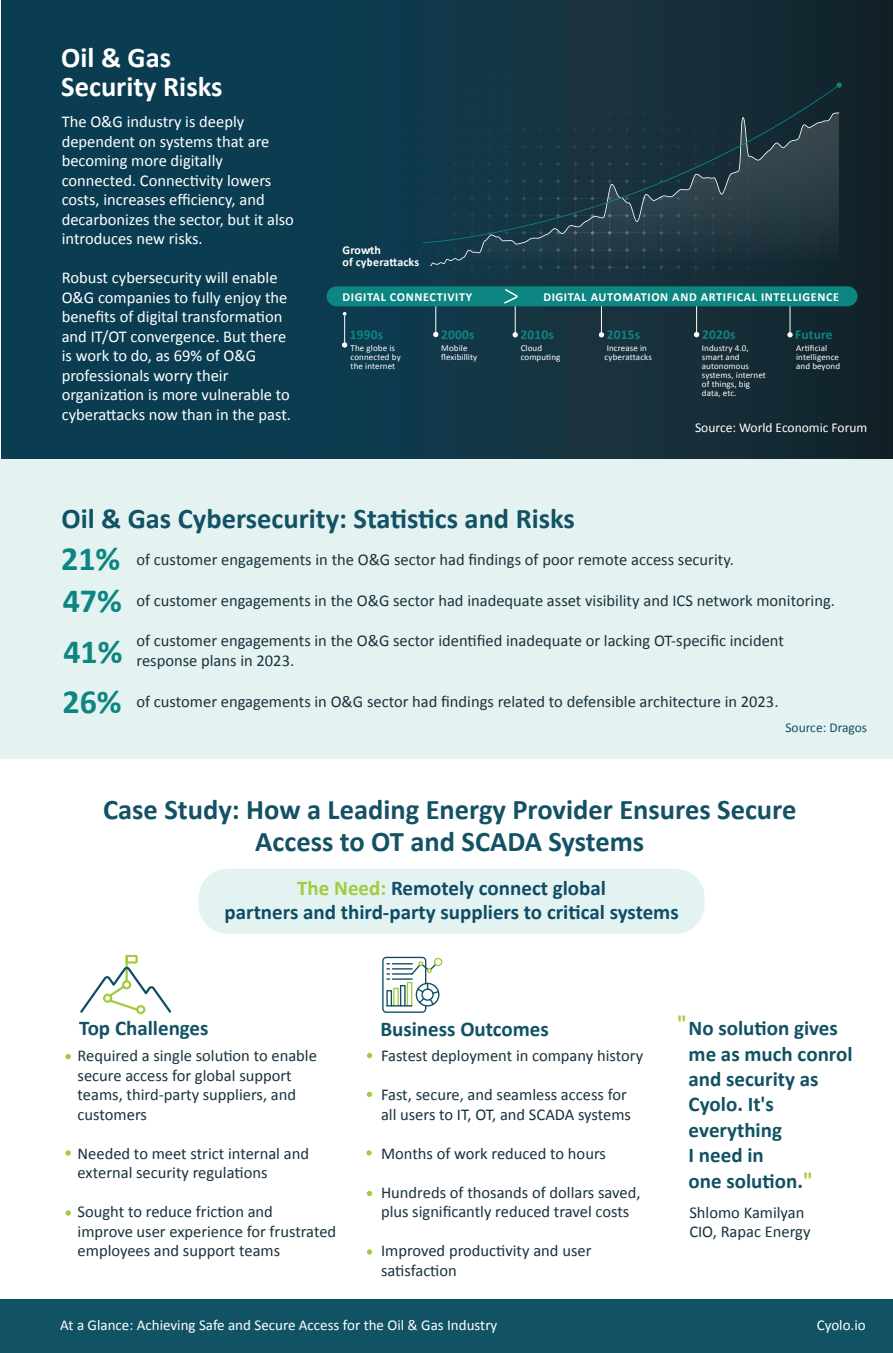
<style>
.page{position:relative;width:893px;height:1353px;background:#fff}
.page>*{position:absolute;margin:0;border:0;box-sizing:border-box;transform-origin:0 0}
.t1{font:700 34.05px/42.3px "Calibri";color:#0d8581}
.t2{font:700 33.9px/49.7px "Calibri";color:#0d8581}
.t3{font:700 28.5px/31.5px "Calibri";color:#135164;text-align:center}
.t4{font:700 28.5px/28.5px "Calibri";color:#fff}
.t5{font:700 22.5px "Calibri";color:#a2cb3e}
.t6{font:700 21px/25.5px "Calibri";color:#105263}
.t7{font:700 21px/24px "Calibri";color:#0f4c66;text-align:center}
.t8{font:16.5px/19.5px "Calibri";color:#19323d}
.t9{font:16.5px/19.5px "Calibri";color:#fff}
.t10{font:15px "Calibri";color:#fff}
.t11{font:700 13.5px "Calibri";letter-spacing:.01em;color:#0d8581}
.t12{font:13.5px "Calibri";color:#fff}
.t13{font:13.5px "Calibri";color:#135164}
.t14{font:700 12.3px "Calibri";letter-spacing:.05em;color:#fff}
.t15{font:700 12px/12px "Calibri";letter-spacing:.01em;color:#fff}
.t16{font:9px/9px "Calibri";letter-spacing:.01em;color:#fff}
.s1{color:#231f20}
.s2{color:#a2cb3e}
.s3{font-size:22.5px;color:#a2cb3e}
</style>
<div class="page">
<div style="left:199px;top:869px;width:506px;height:65px;background:#e3f3f1;border-radius:29px"></div>
<div style="left:0;top:459px;width:893px;height:299px;background:#e4f3f2"></div>
<div style="left:1px;top:0;width:7px;height:459px;background:#0b3d52"></div>
<div style="left:8px;top:0;width:28px;height:459px;background:#0b3d52"></div>
<div style="left:36px;top:0;width:28px;height:459px;background:#0b3d52"></div>
<div style="left:64px;top:0;width:28px;height:459px;background:#0b3d52"></div>
<div style="left:92px;top:0;width:28px;height:459px;background:#0b3d52"></div>
<div style="left:120px;top:0;width:28px;height:459px;background:#0b3d52"></div>
<div style="left:148px;top:0;width:28px;height:459px;background:#0b3d52"></div>
<div style="left:176px;top:0;width:28px;height:459px;background:#0b3d52"></div>
<div style="left:204px;top:0;width:28px;height:459px;background:#0b3d52"></div>
<div style="left:232px;top:0;width:28px;height:459px;background:#0c3c50"></div>
<div style="left:260px;top:0;width:28px;height:459px;background:#0c3c50"></div>
<div style="left:288px;top:0;width:28px;height:459px;background:#0b3b51"></div>
<div style="left:316px;top:0;width:29px;height:459px;background:#0c3b50"></div>
<div style="left:345px;top:0;width:28px;height:459px;background:#0d3c4f"></div>
<div style="left:373px;top:0;width:28px;height:459px;background:#0d3a4e"></div>
<div style="left:401px;top:0;width:28px;height:459px;background:#0e394d"></div>
<div style="left:429px;top:0;width:28px;height:459px;background:#11384b"></div>
<div style="left:457px;top:0;width:28px;height:459px;background:#143748"></div>
<div style="left:485px;top:0;width:28px;height:459px;background:#153646"></div>
<div style="left:513px;top:0;width:28px;height:459px;background:#163543"></div>
<div style="left:541px;top:0;width:28px;height:459px;background:#163340"></div>
<div style="left:569px;top:0;width:28px;height:459px;background:#19323d"></div>
<div style="left:597px;top:0;width:12px;height:459px;background:#19323d"></div>
<div style="left:609px;top:0;width:12px;height:459px;background:#19323d"></div>
<div style="left:621px;top:0;width:11px;height:459px;background:#19323d"></div>
<div style="left:632px;top:0;width:12px;height:459px;background:#18313c"></div>
<div style="left:644px;top:0;width:12px;height:459px;background:#17313c"></div>
<div style="left:656px;top:0;width:12px;height:459px;background:#17303b"></div>
<div style="left:668px;top:0;width:11px;height:459px;background:#162f39"></div>
<div style="left:679px;top:0;width:12px;height:459px;background:#162e3a"></div>
<div style="left:691px;top:0;width:12px;height:459px;background:#182e38"></div>
<div style="left:703px;top:0;width:12px;height:459px;background:#172d38"></div>
<div style="left:715px;top:0;width:11px;height:459px;background:#172c36"></div>
<div style="left:726px;top:0;width:12px;height:459px;background:#172c36"></div>
<div style="left:738px;top:0;width:12px;height:459px;background:#152b36"></div>
<div style="left:750px;top:0;width:12px;height:459px;background:#162a35"></div>
<div style="left:762px;top:0;width:11px;height:459px;background:#142933"></div>
<div style="left:773px;top:0;width:12px;height:459px;background:#122a33"></div>
<div style="left:785px;top:0;width:12px;height:459px;background:#132932"></div>
<div style="left:797px;top:0;width:12px;height:459px;background:#122830"></div>
<div style="left:809px;top:0;width:11px;height:459px;background:#13262f"></div>
<div style="left:820px;top:0;width:12px;height:459px;background:#11252e"></div>
<div style="left:832px;top:0;width:12px;height:459px;background:#12242c"></div>
<div style="left:844px;top:0;width:11px;height:459px;background:#12232a"></div>
<div style="left:855px;top:0;width:12px;height:459px;background:#122229"></div>
<div style="left:867px;top:0;width:12px;height:459px;background:#122128"></div>
<div style="left:879px;top:0;width:12px;height:459px;background:#102025"></div>
<hr style="left:891px;top:0;width:2px;height:459px;background:#0f1e24">
<hr style="left:515px;top:305px;width:1px;height:30px;background:#fff">
<hr style="left:436px;top:305px;width:1px;height:30px;background:#fff">
<hr style="left:696px;top:305px;width:1px;height:30px;background:#fff">
<div style="left:327px;top:286px;width:530px;height:20px;background:#0d8581;border-radius:10px"></div>
<svg style="left:504px;top:289px;width:13px;height:15px"></svg>
<svg style="left:430px;top:243px;width:353px;height:23px"></svg>
<svg style="left:423px;top:85px;width:416px;height:158px"></svg>
<svg style="left:837px;top:83px;width:5px;height:5px"></svg>
<div style="left:0;top:1299px;width:893px;height:54px;background:#115364"></div>
<svg style="left:80px;top:955px;width:91px;height:59px"></svg>
<svg style="left:367px;top:1053px;width:5px;height:5px"></svg>
<svg style="left:66px;top:1054px;width:5px;height:5px"></svg>
<svg style="left:66px;top:1150px;width:5px;height:5px"></svg>
<svg style="left:66px;top:1210px;width:5px;height:5px"></svg>
<svg style="left:367px;top:1092px;width:5px;height:5px"></svg>
<svg style="left:367px;top:1191px;width:5px;height:5px"></svg>
<svg style="left:367px;top:1249px;width:5px;height:5px"></svg>
<svg style="left:342px;top:312px;width:5px;height:36px"></svg>
<svg style="left:433px;top:331px;width:5px;height:6px"></svg>
<svg style="left:512px;top:332px;width:6px;height:6px"></svg>
<svg style="left:598px;top:306px;width:6px;height:32px"></svg>
<svg style="left:694px;top:332px;width:5px;height:6px"></svg>
<svg style="left:787px;top:306px;width:6px;height:31px"></svg>
<svg style="left:382px;top:957px;width:60px;height:56px"></svg>
<svg style="left:366px;top:1150px;width:6px;height:6px"></svg>
<h3 class="t4" style="left:61px;top:43px;width:163px">Oil &amp; Gas<br>Security Risks</h3>
<p class="t9" style="left:62px;top:111px;width:234px">The O&amp;G industry is deeply dependent on systems that are becoming more digitally connected. Connectivity lowers costs, increases efficiency, and decarbonizes the sector, but it also introduces new risks.</p>
<p class="t9" style="left:62px;top:267px;width:231px">Robust cybersecurity will enable<br>O&amp;G companies to fully enjoy the benefits of digital transformation and IT/OT convergence. But there is work to do, as 69% of O&amp;G professionals worry their organization is more vulnerable to cyberattacks now than in the past.</p>
<p class="t15" style="left:342px;top:243px;width:78px">Growth<br>of cyberattacks</p>
<p class="t14" style="left:343px;top:288px;width:131px">DIGITAL CONNECTIVITY</p>
<p class="t14" style="left:543px;top:288px;width:297px">DIGITAL AUTOMATION AND ARTIFICAL INTELLIGENCE</p>
<p class="t11" style="left:607px;top:325px;width:35px">2015s</p>
<p class="t16" style="left:605px;top:343px;width:49px">Increase in cyberattacks</p>
<p class="t11" style="left:350px;top:325px;width:35px">1990s</p>
<p class="t11" style="left:521px;top:325px;width:35px">2010s</p>
<p class="t11" style="left:795px;top:325px;width:39px">Future</p>
<p class="t16" style="left:702px;top:343px;width:66px">Industry 4.0, smart and autonomous systems, internet of things, big data, etc.<span class="s1">.</span></p>
<p class="t11" style="left:441px;top:325px;width:35px">2000s</p>
<p class="t11" style="left:702px;top:325px;width:35px">2020s</p>
<p class="t16" style="left:441px;top:343px;width:38px">Mobile flexibillity</p>
<p class="t16" style="left:521px;top:343px;width:41px">Cloud computing</p>
<p class="t16" style="left:351px;top:343px;width:52px">The globe is connected by the internet</p>
<p class="t16" style="left:796px;top:343px;width:45px">Artificial intelligence and beyond</p>
<p class="t12" style="left:695px;top:418px;width:174px">Source: World Economic Forum</p>
<h3 class="t3" style="left:61px;top:501px;width:515px">Oil &amp; Gas Cybersecurity: Statistics and Risks</h3>
<h1 class="t1" style="left:61px;top:536px;width:62px">21%<br>47%</h1>
<h2 class="t2" style="left:62px;top:626px;width:62px">41%<br>26%</h2>
<p class="t8" style="left:137px;top:549px;width:599px">of customer engagements in the O&amp;G sector had findings of poor remote access security.</p>
<p class="t8" style="left:137px;top:590px;width:700px">of customer engagements in the O&amp;G sector had inadequate asset visibility and ICS network monitoring.</p>
<p class="t8" style="left:137px;top:630px;width:649px;line-height:20.2px">of customer engagements in the O&amp;G sector identified inadequate or lacking OT-specific incident response plans in 2023.</p>
<p class="t8" style="left:137px;top:691px;width:643px">of customer engagements in O&amp;G sector had findings related to defensible architecture in 2023.</p>
<p class="t13" style="left:785px;top:718px;width:83px">Source: Dragos</p>
<h3 class="t3" style="left:103px;top:793px;width:695px">Case Study: How a Leading Energy Provider Ensures Secure<br>Access to OT and SCADA Systems</h3>
<p class="t7" style="left:225px;top:875px;width:456px"><span class="s2">The Need:</span> Remotely connect global<br>partners and third-party suppliers to critical systems</p>
<p class="t6" style="left:79px;top:1015px;width:131px">Top Challenges</p>
<p class="t8" style="left:78px;top:1045px;width:241px">Required a single solution to enable secure access for global support teams, third-party suppliers, and customers</p>
<p class="t8" style="left:78px;top:1143px;width:233px">Needed to meet strict internal and external security regulations</p>
<p class="t8" style="left:78px;top:1201px;width:260px">Sought to reduce friction and<br>improve user experience for frustrated employees and support teams</p>
<p class="t6" style="left:380px;top:1015px;width:170px">Business Outcomes</p>
<p class="t8" style="left:381px;top:1045px;width:264px">Fastest deployment in company history</p>
<p class="t8" style="left:381px;top:1084px;width:252px">Fast, secure, and seamless access for all users to IT, OT, and SCADA systems</p>
<p class="t8" style="left:381px;top:1143px;width:226px">Months of work reduced to hours</p>
<p class="t8" style="left:381px;top:1182px;width:261px">Hundreds of thosands of dollars saved, plus significantly reduced travel costs</p>
<p class="t8" style="left:381px;top:1240px;width:212px">Improved productivity and user satisfaction</p>
<h3 class="t5" style="left:677px;top:1007px;width:11px">"</h3>
<p class="t6" style="left:689px;top:1015px;width:165px">No solution gives me as much conrol and security as<br>Cyolo. It's everything<br>I need in<br>one solution.<span class="s3">"</span></p>
<p class="t8" style="left:689px;top:1202px;width:123px">Shlomo Kamilyan<br>CIO, Rapac Energy</p>
<p class="t10" style="left:60px;top:1314px;width:439px">At a Glance: Achieving Safe and Secure Access for the Oil &amp; Gas Industry</p>
<p class="t10" style="left:817px;top:1314px;width:50px">Cyolo.io</p>
</div>
